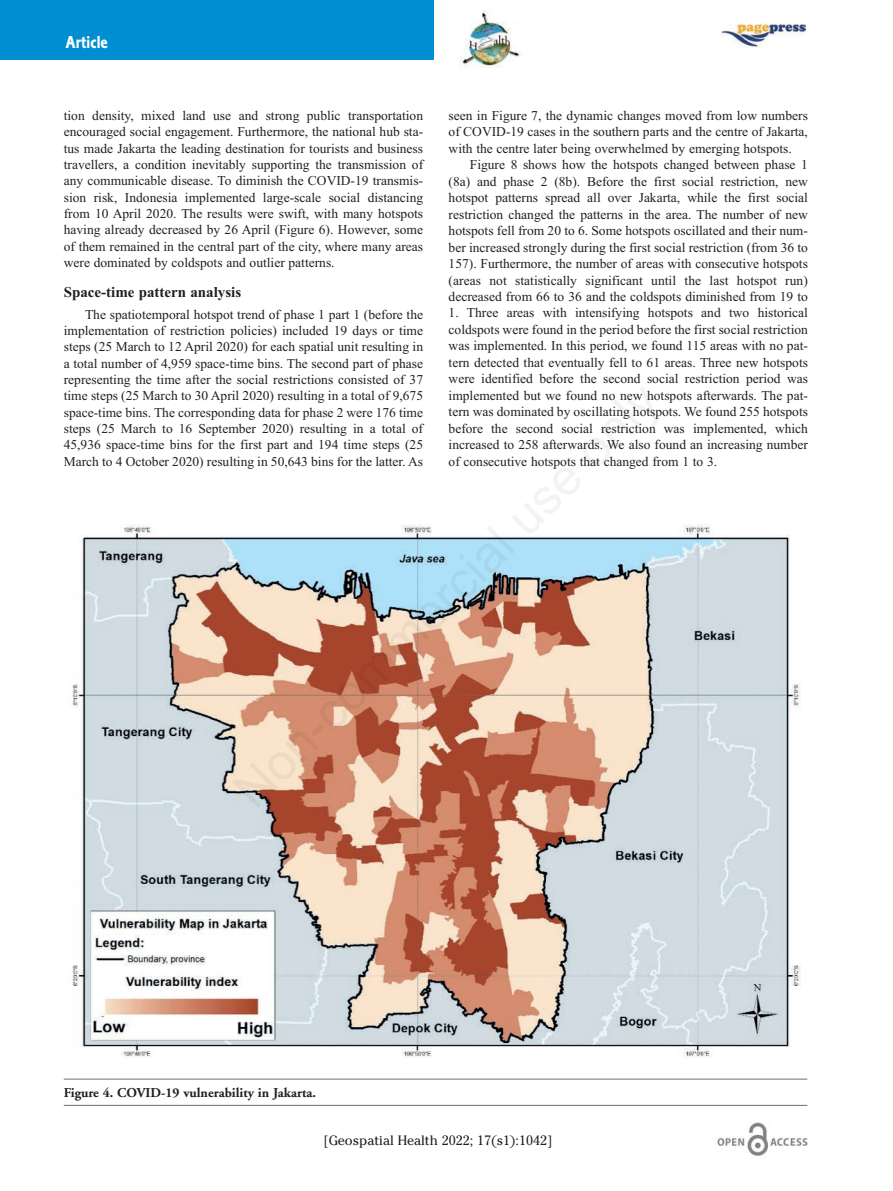
<style>
.page{position:relative;width:893px;height:1191px;background:#fff}
.page>*{position:absolute;margin:0;border:0;box-sizing:border-box;transform-origin:0 0}
.t1{font:18px "Corinthian Bold Condensed Plain";color:#fff}
.t2{font:700 15px "Times New Roman";color:#231f20}
.t3{font:13.5px/16.5px "Times New Roman";color:#231f20;text-align:justify}
.t4{font:700 13.5px "Adobe Garamond";color:#231f20}
.t5{font:13.5px "Cheltenham";color:#231f20}
</style>
<div class="page">
<div style="left:0;top:0;width:434px;height:60px;background:#008ed2"></div>
<img style="left:717px;top:1123px;width:91px;height:33px">
<img style="left:459px;top:11px;width:61px;height:57px">
<img style="left:721px;top:23px;width:84px;height:25px">
<hr style="left:64px;top:1078px;width:743px;height:1px;background:#6c6d70">
<hr style="left:64px;top:1105px;width:743px;height:1px;background:#6c6d70">
<img style="left:72px;top:524px;width:729px;height:534px">
<h1 class="t1" style="left:66px;top:36px;width:44px">Article</h1>
<p class="t3" style="left:64px;top:107px;width:361px">tion density, mixed land use and strong public transportation encouraged social engagement. Furthermore, the national hub sta&shy;tus made Jakarta the leading destination for tourists and business travellers, a condition inevitably supporting the transmission of any communicable disease. To diminish the COVID-19 transmis&shy;sion risk, Indonesia implemented large-scale social distancing from 10 April 2020. The results were swift, with many hotspots having already decreased by 26 April (Figure 6). However, some of them remained in the central part of the city, where many areas were dominated by coldspots and outlier patterns.</p>
<p class="t2" style="left:64px;top:283px;width:179px">Space-time pattern analysis</p>
<p class="t3" style="left:64px;top:306px;width:361px;text-indent:21px">The spatiotemporal hotspot trend of phase 1 part 1 (before the implementation of restriction policies) included 19 days or time steps (25 March to 12 April 2020) for each spatial unit resulting in a total number of 4,959 space-time bins. The second part of phase representing the time after the social restrictions consisted of 37 time steps (25 March to 30 April 2020) resulting in a total of 9,675 space-time bins. The corresponding data for phase 2 were 176 time steps (25 March to 16 September 2020) resulting in a total of 45,936 space-time bins for the first part and 194 time steps (25<br>March to 4 October 2020) resulting in 50,643 bins for the latter. As</p>
<p class="t3" style="left:449px;top:107px;width:361px">seen in Figure 7, the dynamic changes moved from low numbers of COVID-19 cases in the southern parts and the centre of Jakarta, with the centre later being overwhelmed by emerging hotspots.</p>
<p class="t3" style="left:449px;top:156px;width:361px;text-indent:21px">Figure 8 shows how the hotspots changed between phase 1 (8a) and phase 2 (8b). Before the first social restriction, new hotspot patterns spread all over Jakarta, while the first social restriction changed the patterns in the area. The number of new hotspots fell from 20 to 6. Some hotspots oscillated and their num&shy;ber increased strongly during the first social restriction (from 36 to 157). Furthermore, the number of areas with consecutive hotspots (areas not statistically significant until the last hotspot run) decreased from 66 to 36 and the coldspots diminished from 19 to</p>
<p class="t3" style="left:449px;top:304px;width:361px">1. Three areas with intensifying hotspots and two historical coldspots were found in the period before the first social restriction was implemented. In this period, we found 115 areas with no pat&shy;tern detected that eventually fell to 61 areas. Three new hotspots were identified before the second social restriction period was implemented but we found no new hotspots afterwards. The pat&shy;tern was dominated by oscillating hotspots. We found 255 hotspots before the second social restriction was implemented, which increased to 258 afterwards. We also found an increasing number of consecutive hotspots that changed from 1 to 3.</p>
<p class="t4" style="left:64px;top:1086px;width:254px">Figure 4. COVID-19 vulnerability in Jakarta.</p>
<p class="t5" style="left:323px;top:1132px;width:231px">[Geospatial Health 2022; 17(s1):1042]</p>
</div>
